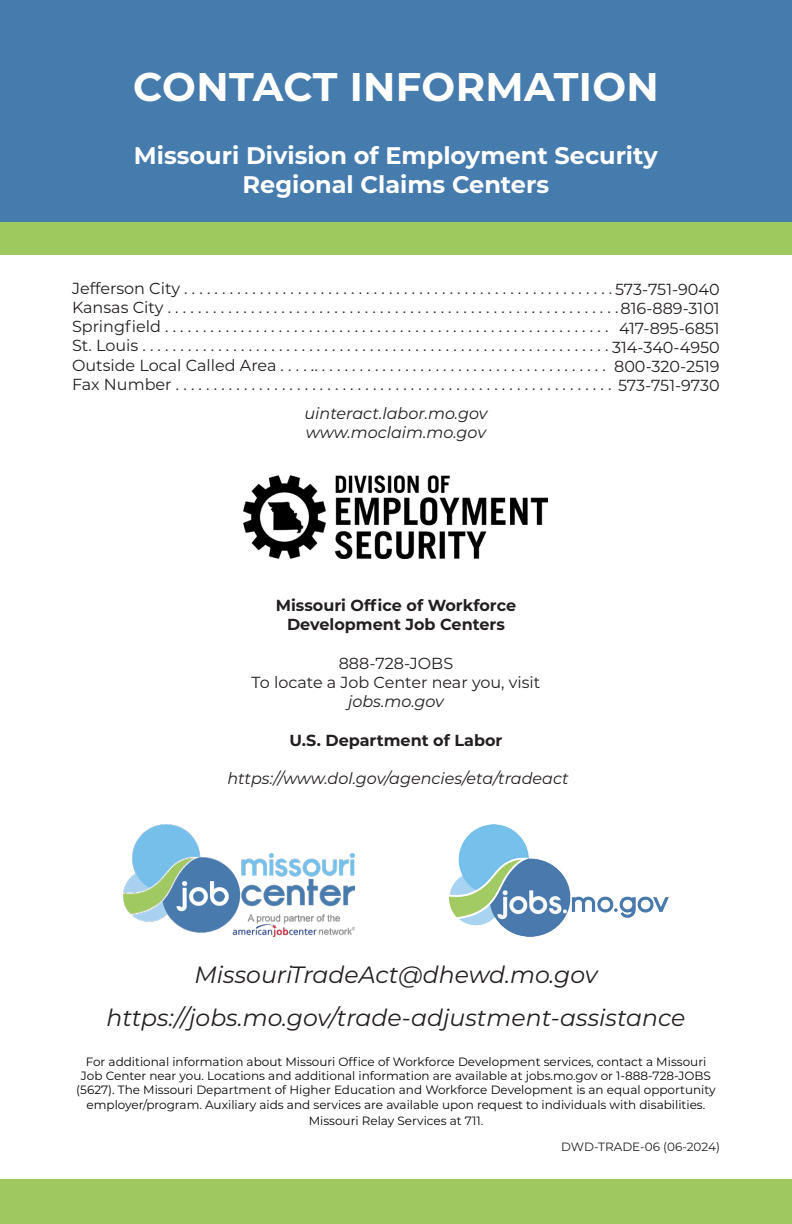
<style>
.page{position:relative;width:792px;height:1224px;background:#fff}
.page>*{position:absolute;margin:0;border:0;box-sizing:border-box;transform-origin:0 0}
.t1{font:700 40px "Montserrat";letter-spacing:.01em;color:#fff}
.t2{font:700 24px "Montserrat";color:#fff}
.t3{font:italic 23.6px "Montserrat";color:#231f20}
.t4{font:16px "Montserrat";color:#231f20}
.t5{font:italic 16px "Montserrat";color:#231f20}
.t6{font:700 16px/19.2px "Montserrat";color:#231f20;text-align:center}
.t7{font:12px/14.4px "Montserrat";color:#040503;text-align:center}
.t8{font:12px "Montserrat";color:#231f20}
</style>
<div class="page">
<div style="left:0;top:0;width:792px;height:255px;background:#467bae"></div>
<div style="left:0;top:1180px;width:792px;height:44px;background:#9fc960"></div>
<div style="left:0;top:222px;width:792px;height:33px;background:#9ec95e"></div>
<img style="left:449px;top:824px;width:219px;height:112px">
<img style="left:124px;top:824px;width:230px;height:112px">
<img style="left:244px;top:476px;width:304px;height:83px">
<p class="t1" style="left:133px;top:58px;width:527px">CONTACT INFORMATION</p>
<p class="t2" style="left:134px;top:139px;width:525px">Missouri Division of Employment Security</p>
<p class="t2" style="left:243px;top:167px;width:308px">Regional Claims Centers</p>
<p class="t4" style="left:72px;top:277px;width:649px">Jefferson City . . . . . . . . . . . . . . . . . . . . . . . . . . . . . . . . . . . . . . . . . . . . . . . . . . . . . . . . . 573-751-9040</p>
<p class="t4" style="left:72px;top:296px;width:649px">Kansas City . . . . . . . . . . . . . . . . . . . . . . . . . . . . . . . . . . . . . . . . . . . . . . . . . . . . . . . . . . . .816-889-3101</p>
<p class="t4" style="left:72px;top:316px;width:538px">Springfield . . . . . . . . . . . . . . . . . . . . . . . . . . . . . . . . . . . . . . . . . . . . . . . . . . . . . . . . . . .</p>
<p class="t4" style="left:72px;top:335px;width:649px">St. Louis . . . . . . . . . . . . . . . . . . . . . . . . . . . . . . . . . . . . . . . . . . . . . . . . . . . . . . . . . . . . . . 314-340-4950</p>
<p class="t4" style="left:72px;top:354px;width:535px">Outside Local Called Area . . . . .. . . . . . . . . . . . . . . . . . . . . . . . . . . . . . . . . . . . . . .</p>
<p class="t4" style="left:72px;top:373px;width:649px">Fax Number . . . . . . . . . . . . . . . . . . . . . . . . . . . . . . . . . . . . . . . . . . . . . . . . . . . . . . . . . . 573-751-9730</p>
<p class="t5" style="left:304px;top:403px;width:185px">uinteract.labor.mo.gov</p>
<p class="t5" style="left:306px;top:422px;width:182px">www.moclaim.mo.gov</p>
<p class="t4" style="left:619px;top:317px;width:102px">417-895-6851</p>
<p class="t4" style="left:614px;top:355px;width:107px">800-320-2519</p>
<p class="t6" style="left:276px;top:595px;width:242px">Missouri Office of Workforce<br>Development Job Centers</p>
<p class="t4" style="left:339px;top:652px;width:116px">888-728-JOBS</p>
<p class="t4" style="left:252px;top:671px;width:290px">To locate a Job Center near you, visit</p>
<p class="t5" style="left:348px;top:691px;width:97px">jobs.mo.gov</p>
<p class="t6" style="left:289px;top:730px;width:215px">U.S. Department of Labor</p>
<p class="t5" style="left:227px;top:767px;width:343px">https://www.dol.gov/agencies/eta/tradeact</p>
<p class="t3" style="left:194px;top:959px;width:405px">MissouriTradeAct@dhewd.mo.gov</p>
<p class="t3" style="left:107px;top:1001px;width:580px">https://jobs.mo.gov/trade-adjustment-assistance</p>
<p class="t7" style="left:76px;top:1054px;width:641px">For additional information about Missouri Office of Workforce Development services, contact a Missouri Job Center near you. Locations and additional information are available at jobs.mo.gov or 1-888-728-JOBS (5627). The Missouri Department of Higher Education and Workforce Development is an equal opportunity employer/program. Auxiliary aids and services are available upon request to individuals with disabilities.</p>
<p class="t7" style="left:309px;top:1113px;width:176px">Missouri Relay Services at 711.</p>
<p class="t8" style="left:561px;top:1139px;width:160px">DWD-TRADE-06 (06-2024)</p>
</div>
